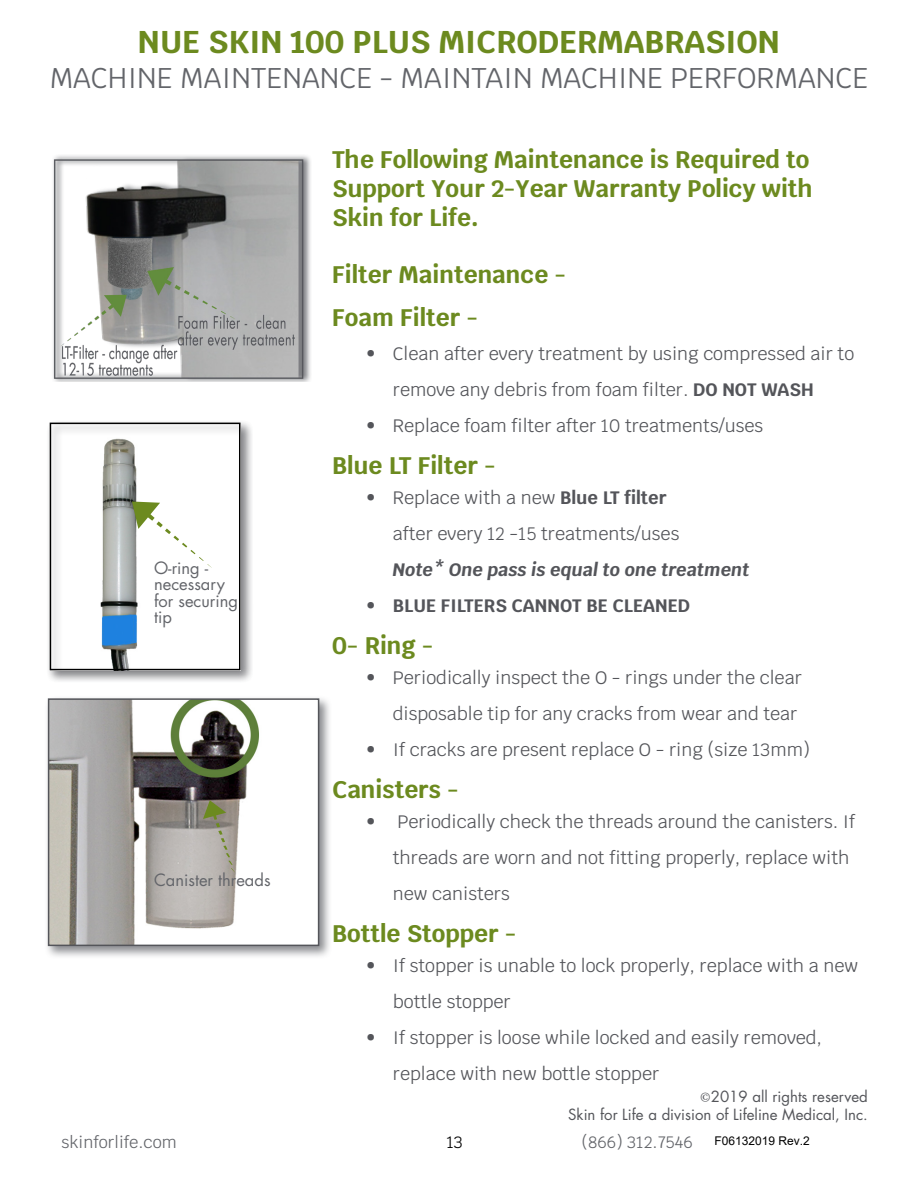
<style>
.page{position:relative;width:918px;height:1188px;background:#fff}
.page>*{position:absolute;margin:0;border:0;box-sizing:border-box;transform-origin:0 0}
.t1{font:700 31.5px "Krub";color:#6c8a1f}
.t2{font:28.5px "Krub";color:#63656a}
.t3{font:700 24px/28.8px "Krub";color:#6c8a1f}
.t4{font:18px/36px "Krub";color:#54555a}
.t5{font:700 18px "Krub";color:#54555a}
.t6{font:16.5px/16.5px "Futura Std";color:#63656a}
.t7{font:16.5px "Krub";color:#63656a}
.t8{font:16.5px "Krub";color:#000}
.t9{font:15px/18px "Futura Std";color:#54555a;text-align:right}
.t10{font:12px "Arial";color:#000}
.s1{font-weight:700}
.s2{font-weight:700;font-style:italic}
.s3{font-family:"Minion Pro"}
</style>
<div class="page">
<img style="left:53px;top:155px;width:258px;height:226px">
<div style="left:44px;top:695px;width:288px;height:264px;background:#63656a;opacity:.75"></div>
<img style="left:51px;top:701px;width:265px;height:242px">
<div style="left:48px;top:698px;width:271px;height:248px;border:2px solid #54555a"></div>
<div style="left:47px;top:420px;width:206px;height:263px;background:#77777a;opacity:.75"></div>
<div style="left:50px;top:423px;width:191px;height:247px;border:2px solid #000"></div>
<svg style="left:203px;top:800px;width:32px;height:72px;background:#a19e8d"></svg>
<p class="t1" style="left:138px;top:24px;width:644px">NUE SKIN 100 PLUS MICRODERMABRASION</p>
<p class="t2" style="left:50px;top:53px;width:820px">MACHINE MAINTENANCE - MAINTAIN MACHINE PERFORMANCE</p>
<p class="t6" style="left:154px;top:560px;width:85px">O-ring - necessary for securing tip</p>
<p class="t6" style="left:154px;top:871px;width:118px">Canister threads</p>
<p class="t3" style="left:332px;top:145px;width:482px">The Following Maintenance is Required to<br>Support Your 2-Year Warranty Policy with<br>Skin for Life.</p>
<p class="t3" style="left:332px;top:261px;width:235px">Filter Maintenance -</p>
<p class="t3" style="left:332px;top:303px;width:148px">Foam Filter -</p>
<p class="t4" style="left:393px;top:336px;width:463px;text-indent:-27px">• Clean after every treatment by using compressed air to remove any debris from foam filter. <span class="s1">DO NOT WASH</span></p>
<p class="t4" style="left:366px;top:408px;width:399px">• Replace foam filter after 10 treatments/uses</p>
<p class="t3" style="left:332px;top:452px;width:165px">Blue LT Filter -</p>
<p class="t4" style="left:393px;top:480px;width:358px;text-indent:-27px">• Replace with a new <span class="s1">Blue LT filter<br></span>after every 12 -15 treatments/uses<br><span class="s2">Note* One pass is equal to one treatment</span></p>
<p class="t5" style="left:366px;top:595px;width:326px">• BLUE FILTERS CANNOT BE CLEANED</p>
<p class="t3" style="left:332px;top:632px;width:103px">0- Ring -</p>
<p class="t4" style="left:366px;top:660px;width:438px;text-align:right">• Periodically inspect the O - rings under the clear disposable tip for any cracks from wear and tear</p>
<p class="t4" style="left:366px;top:732px;width:446px">• If cracks are present replace O - ring (size 13mm)</p>
<p class="t3" style="left:332px;top:776px;width:128px">Canisters -</p>
<p class="t4" style="left:393px;top:804px;width:464px;text-indent:-27px">• Periodically check the threads around the canisters. If threads are worn and not fitting properly, replace with new canisters</p>
<p class="t3" style="left:332px;top:920px;width:186px">Bottle Stopper -</p>
<p class="t4" style="left:393px;top:948px;width:467px;text-indent:-27px">• If stopper is unable to lock properly, replace with a new bottle stopper</p>
<p class="t4" style="left:393px;top:1020px;width:431px;text-indent:-27px">• If stopper is loose while locked and easily removed, replace with new bottle stopper</p>
<p class="t9" style="left:568px;top:1088px;width:301px"><span class="s3">©</span>2019 all rights reserved<br>Skin for Life a division of Lifeline Medical, Inc.</p>
<p class="t7" style="left:62px;top:1129px;width:117px">skinforlife.com</p>
<p class="t8" style="left:446px;top:1128px;width:18px">13</p>
<p class="t7" style="left:582px;top:1129px;width:113px">(866) 312.7546</p>
<p class="t10" style="left:715px;top:1132px;width:97px">F06132019 Rev.2</p>
</div>
